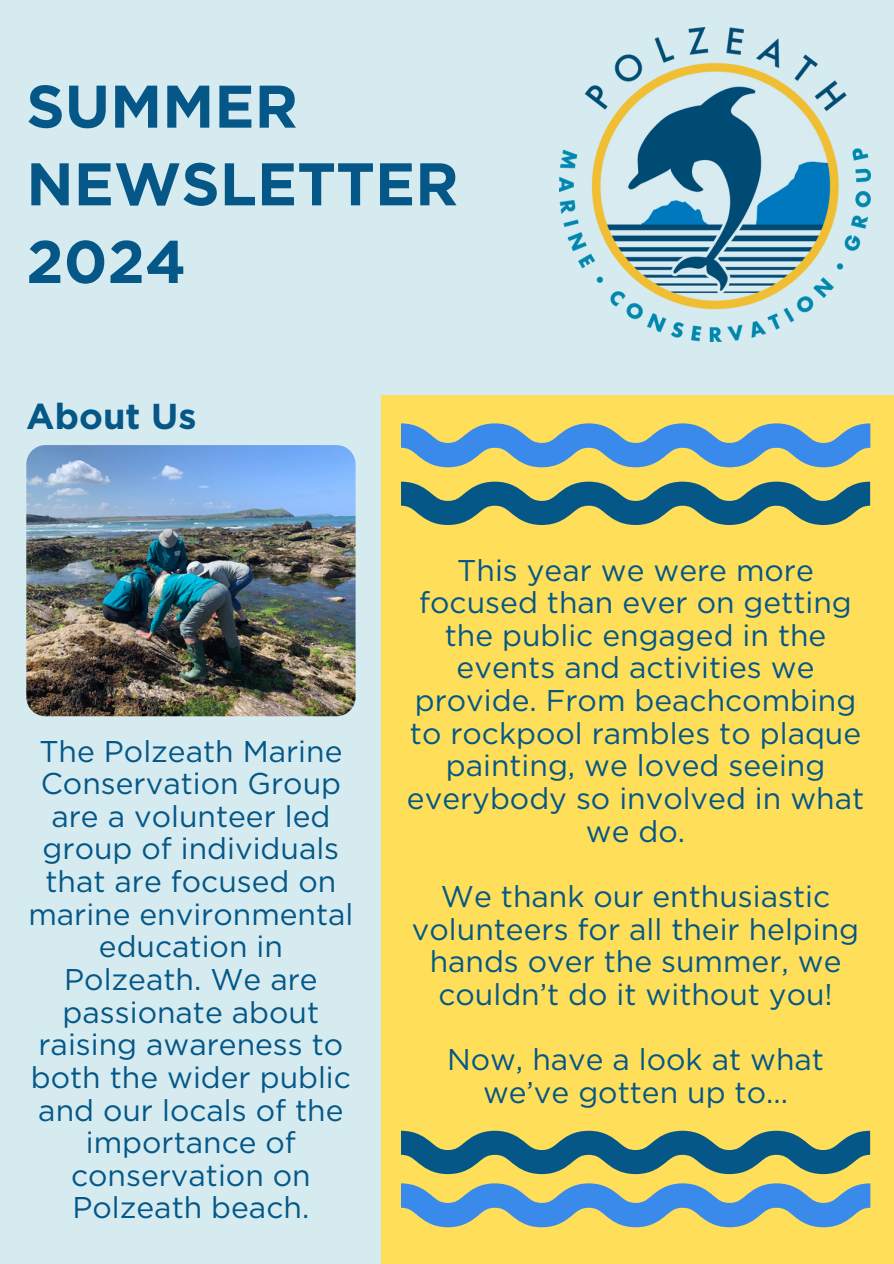
<style>
.page{position:relative;width:894px;height:1264px;background:#fff}
.page>*{position:absolute;margin:0;border:0;box-sizing:border-box;transform-origin:0 0}
.t1{font:700 60px/77.7px "Gotham";color:#045787}
.t2{font:700 36px "Gotham";color:#045787}
.t3{font:30px/32.7px "Gotham";color:#045787;text-align:center}
</style>
<div class="page">
<div style="left:0;top:0;width:893px;height:1263px;background:#ffde59"></div>
<div style="left:0;top:0;width:893px;height:395px;background:#d5ebf0"></div>
<div style="left:0;top:395px;width:381px;height:868px;background:#d5ebf0"></div>
<img style="left:559px;top:27px;width:311px;height:314px">
<svg style="left:401px;top:423px;width:469px;height:44px"></svg>
<svg style="left:401px;top:481px;width:468px;height:44px"></svg>
<svg style="left:401px;top:1130px;width:468px;height:44px"></svg>
<svg style="left:401px;top:1183px;width:469px;height:44px"></svg>
<img style="left:26px;top:445px;width:329px;height:271px;border-radius:19px">
<h2 class="t1" style="left:26px;top:67px;width:433px">SUMMER<br>NEWSLETTER<br>2024</h2>
<p class="t2" style="left:26px;top:394px;width:172px">About Us</p>
<p class="t3" style="left:28px;top:734px;width:326px">The Polzeath Marine<br>Conservation Group are a volunteer led group of individuals that are focused on marine environmental education in<br>Polzeath. We are passionate about raising awareness to both the wider public and our locals of the importance of conservation on<br>Polzeath beach.</p>
<p class="t3" style="left:407px;top:553px;width:458px">This year we were more focused than ever on getting the public engaged in the events and activities we provide. From beachcombing to rockpool rambles to plaque painting, we loved seeing everybody so involved in what we do.</p>
<p class="t3" style="left:412px;top:879px;width:448px">We thank our enthusiastic volunteers for all their helping hands over the summer, we couldn’t do it without you!</p>
<p class="t3" style="left:447px;top:1042px;width:378px">Now, have a look at what we’ve gotten up to...</p>
</div>
